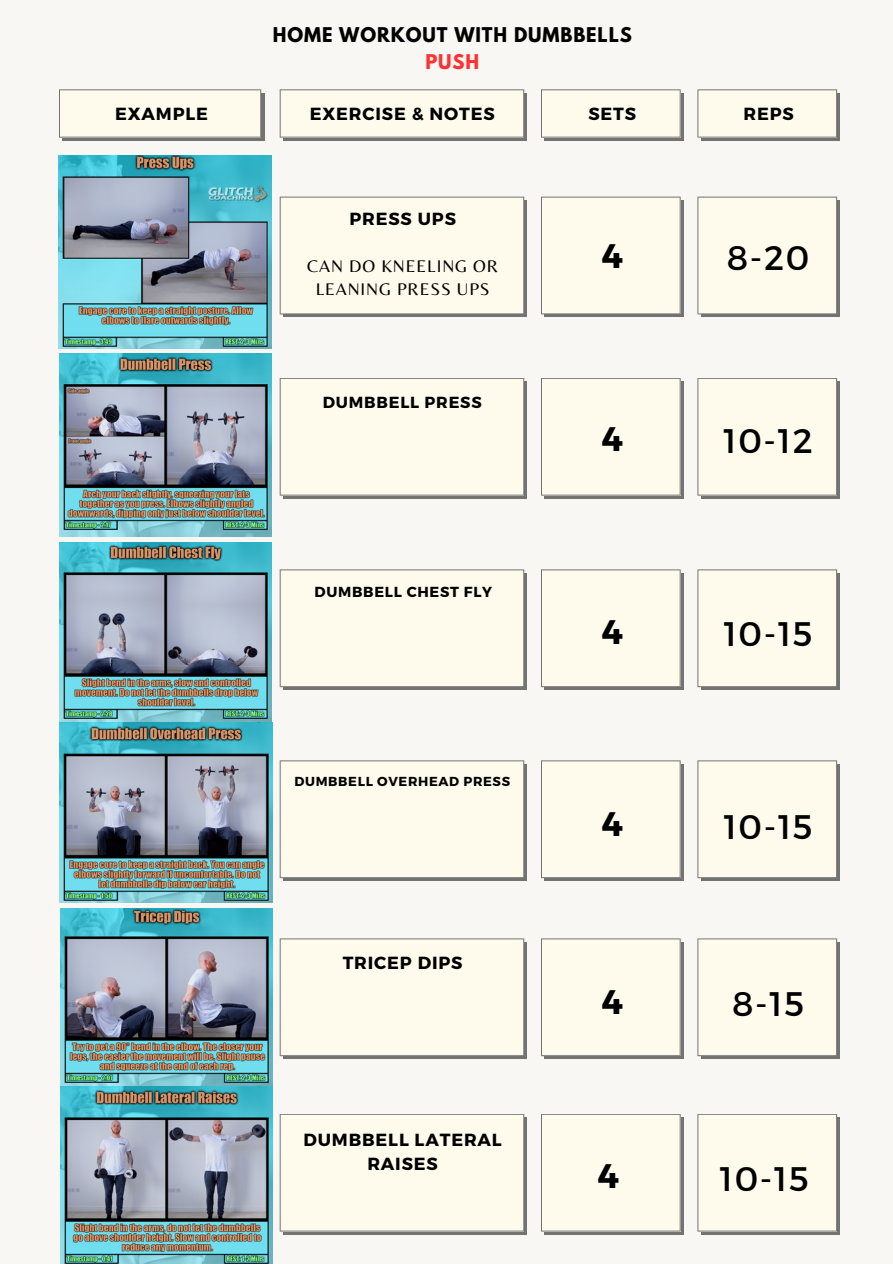
<style>
.page{position:relative;width:893px;height:1264px;background:#fff}
.page>*{position:absolute;margin:0;border:0;box-sizing:border-box;transform-origin:0 0}
.t1{font:34.05px "Montserrat";letter-spacing:.05em;color:#000}
.t2{font:700 34.05px "Montserrat";color:#000}
.t3{font:700 18px "League Spartan";letter-spacing:.05em;color:#000}
.t4{font:700 18px "League Spartan";color:#ff3131}
.t5{font:700 17.55px/23.7px "Montserrat";letter-spacing:.05em;color:#000;text-align:center}
.t6{font:17.55px/23.7px "Belleza";letter-spacing:.05em;color:#000;text-align:center}
.t7{font:700 16.05px "Montserrat";letter-spacing:.05em;color:#000}
.t8{font:700 14.55px "Montserrat";letter-spacing:.05em;color:#000}
.t9{font:700 13.05px "Montserrat";letter-spacing:.05em;color:#000}
</style>
<div class="page">
<div style="left:0;top:0;width:892px;height:1263px;background:#f8f7f4"></div>
<div style="left:283px;top:200px;width:244px;height:117px;background:#737373"></div>
<div style="left:280px;top:197px;width:244px;height:117px;background:#fefaec"></div>
<svg style="left:544px;top:200px;width:139px;height:117px"></svg>
<svg style="left:541px;top:197px;width:139px;height:117px"></svg>
<div style="left:701px;top:200px;width:138px;height:117px;background:#737373"></div>
<div style="left:697px;top:197px;width:140px;height:117px;background:#fefaec"></div>
<div style="left:283px;top:382px;width:244px;height:116px;background:linear-gradient(to right,#737373,#737373)"></div>
<svg style="left:280px;top:378px;width:244px;height:117px"></svg>
<svg style="left:544px;top:382px;width:139px;height:116px"></svg>
<svg style="left:541px;top:378px;width:139px;height:117px"></svg>
<div style="left:701px;top:382px;width:138px;height:116px;background:linear-gradient(to right,#737373,#737373)"></div>
<svg style="left:697px;top:378px;width:140px;height:117px"></svg>
<div style="left:283px;top:573px;width:244px;height:117px;background:#737373"></div>
<div style="left:280px;top:569px;width:244px;height:118px;background:#fefaec"></div>
<svg style="left:544px;top:573px;width:139px;height:117px"></svg>
<svg style="left:541px;top:569px;width:139px;height:118px"></svg>
<div style="left:701px;top:573px;width:138px;height:117px;background:#737373"></div>
<div style="left:697px;top:569px;width:140px;height:118px;background:#fefaec"></div>
<div style="left:283px;top:764px;width:244px;height:117px;background:#737373"></div>
<div style="left:280px;top:760px;width:244px;height:118px;background:#fefaec"></div>
<svg style="left:544px;top:764px;width:139px;height:117px"></svg>
<svg style="left:541px;top:760px;width:139px;height:118px"></svg>
<div style="left:701px;top:764px;width:138px;height:117px;background:#737373"></div>
<div style="left:697px;top:760px;width:140px;height:118px;background:#fefaec"></div>
<div style="left:283px;top:942px;width:244px;height:117px;background:#737373"></div>
<div style="left:280px;top:938px;width:244px;height:118px;background:#fefaec"></div>
<svg style="left:544px;top:942px;width:139px;height:117px"></svg>
<svg style="left:541px;top:938px;width:139px;height:118px"></svg>
<div style="left:701px;top:942px;width:138px;height:117px;background:#737373"></div>
<div style="left:697px;top:938px;width:140px;height:118px;background:#fefaec"></div>
<div style="left:63px;top:93px;width:201px;height:47px;background:#737373"></div>
<svg style="left:59px;top:89px;width:202px;height:49px;background:#f6f3e5"></svg>
<div style="left:283px;top:93px;width:244px;height:47px;background:#737373"></div>
<svg style="left:280px;top:89px;width:244px;height:49px;background:#f7f3e6"></svg>
<svg style="left:544px;top:93px;width:139px;height:47px"></svg>
<svg style="left:541px;top:89px;width:139px;height:49px"></svg>
<div style="left:701px;top:93px;width:138px;height:47px;background:#737373"></div>
<svg style="left:697px;top:89px;width:140px;height:49px;background:#f6f2e5"></svg>
<svg style="left:283px;top:1117px;width:244px;height:117px"></svg>
<svg style="left:280px;top:1114px;width:244px;height:117px"></svg>
<div style="left:544px;top:1117px;width:139px;height:117px;background:linear-gradient(to right,#aaa8a2,#a9a7a1)"></div>
<svg style="left:541px;top:1114px;width:139px;height:117px"></svg>
<svg style="left:701px;top:1117px;width:138px;height:117px"></svg>
<svg style="left:697px;top:1114px;width:140px;height:117px"></svg>
<img style="left:59px;top:155px;width:213px;height:194px">
<img style="left:60px;top:353px;width:211px;height:184px">
<img style="left:60px;top:543px;width:212px;height:359px">
<img style="left:60px;top:908px;width:212px;height:355px">
<p class="t3" style="left:273px;top:26px;width:360px">HOME WORKOUT WITH DUMBBELLS</p>
<p class="t4" style="left:425px;top:53px;width:55px">PUSH</p>
<p class="t5" style="left:115px;top:101px;width:94px">EXAMPLE</p>
<p class="t5" style="left:310px;top:101px;width:186px">EXERCISE &amp; NOTES</p>
<p class="t5" style="left:588px;top:101px;width:49px">SETS</p>
<p class="t5" style="left:743px;top:101px;width:52px">REPS</p>
<p class="t5" style="left:349px;top:206px;width:108px">PRESS UPS</p>
<p class="t6" style="left:307px;top:253px;width:192px">CAN DO KNEELING OR<br>LEANING PRESS UPS</p>
<p class="t7" style="left:323px;top:392px;width:160px">DUMBBELL PRESS</p>
<p class="t8" style="left:314px;top:582px;width:179px">DUMBBELL CHEST FLY</p>
<p class="t9" style="left:294px;top:773px;width:217px">DUMBBELL OVERHEAD PRESS</p>
<p class="t5" style="left:342px;top:950px;width:121px">TRICEP DIPS</p>
<p class="t5" style="left:303px;top:1127px;width:200px">DUMBBELL LATERAL<br>RAISES</p>
<p class="t2" style="left:601px;top:234px;width:23px">4</p>
<p class="t1" style="left:726px;top:236px;width:84px">8-20</p>
<p class="t2" style="left:601px;top:416px;width:23px">4</p>
<p class="t1" style="left:723px;top:418px;width:91px">10-12</p>
<p class="t2" style="left:601px;top:610px;width:23px">4</p>
<p class="t1" style="left:723px;top:612px;width:90px">10-15</p>
<p class="t2" style="left:601px;top:802px;width:23px">4</p>
<p class="t1" style="left:723px;top:804px;width:90px">10-15</p>
<p class="t2" style="left:601px;top:979px;width:23px">4</p>
<p class="t1" style="left:732px;top:981px;width:73px">8-15</p>
<p class="t2" style="left:597px;top:1154px;width:23px">4</p>
<p class="t1" style="left:719px;top:1156px;width:90px">10-15</p>
</div>
